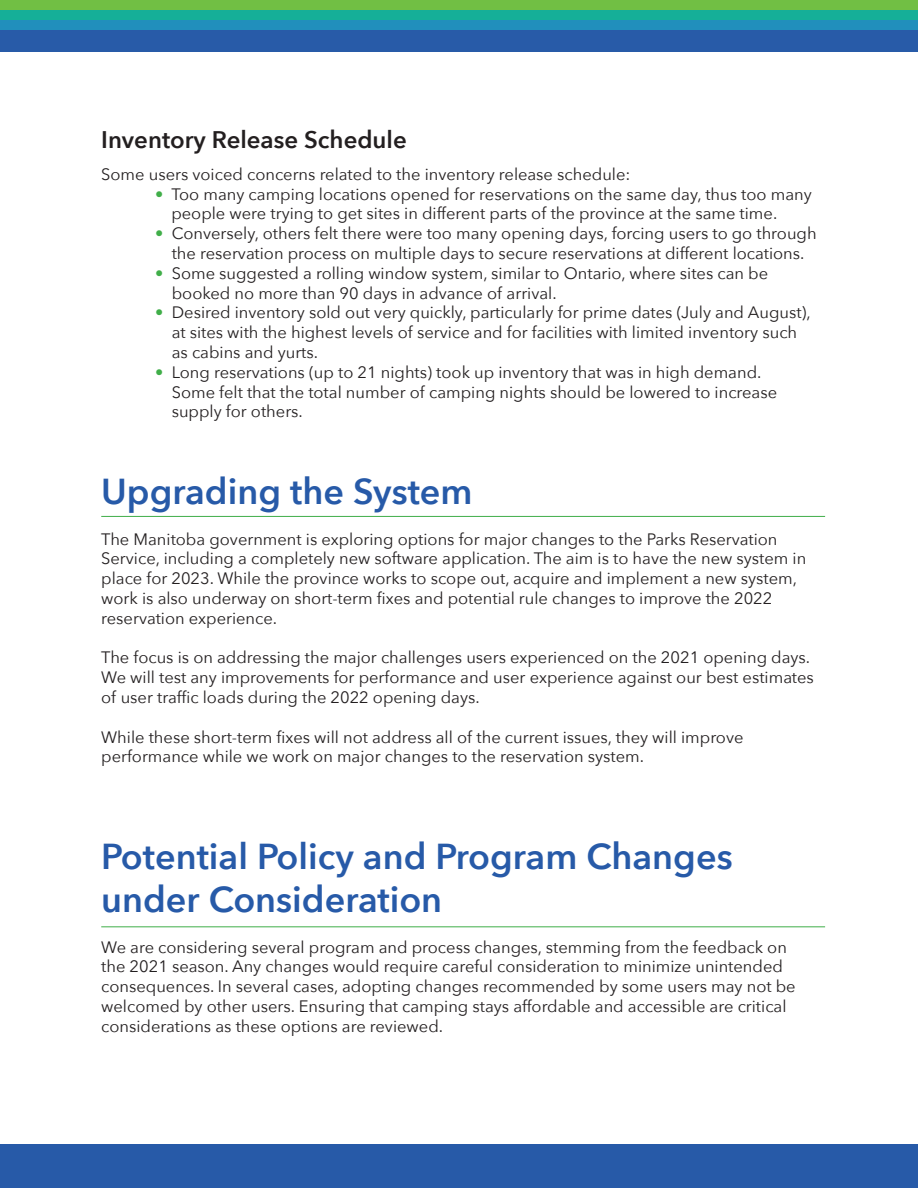
<style>
.page{position:relative;width:918px;height:1188px;background:#fff}
.page>*{position:absolute;margin:0;border:0;box-sizing:border-box;transform-origin:0 0}
.t1{font:600 36px/43.2px "Avenir Next";color:#275aa8}
.t2{font:600 24px "Avenir Next";color:#231f20}
.t3{font:16.5px/19.8px "Avenir Next";color:#231f20}
.s1{color:#40ae49}
</style>
<div class="page">
<div style="left:0;top:1145px;width:918px;height:43px;background:#275aa8"></div>
<hr style="left:101px;top:516px;width:724px;height:1px;background:#40ae49">
<hr style="left:101px;top:927px;width:724px;height:1px;background:#40ae49">
<div style="left:0;top:0;width:918px;height:10px;background:#71bf44"></div>
<div style="left:0;top:10px;width:918px;height:10px;background:#15af98"></div>
<div style="left:0;top:20px;width:918px;height:10px;background:#218fbc"></div>
<div style="left:0;top:30px;width:918px;height:21px;background:#285ba8"></div>
<p class="t2" style="left:101px;top:119px;width:307px">Inventory Release Schedule</p>
<p class="t3" style="left:101px;top:164px;width:531px">Some users voiced concerns related to the inventory release schedule:</p>
<p class="t3" style="left:171px;top:183px;width:642px;text-indent:-16px"><span class="s1">•</span> Too many camping locations opened for reservations on the same day, thus too many people were trying to get sites in different parts of the province at the same time.</p>
<p class="t3" style="left:155px;top:223px;width:663px;text-align:center"><span class="s1">•</span> Conversely, others felt there were too many opening days, forcing users to go through the reservation process on multiple days to secure reservations at different locations.</p>
<p class="t3" style="left:172px;top:263px;width:598px;text-indent:-16px"><span class="s1">•</span> Some suggested a rolling window system, similar to Ontario, where sites can be booked no more than 90 days in advance of arrival.</p>
<p class="t3" style="left:172px;top:302px;width:641px;text-indent:-16px"><span class="s1">•</span> Desired inventory sold out very quickly, particularly for prime dates (July and August), at sites with the highest levels of service and for facilities with limited inventory such as cabins and yurts.</p>
<p class="t3" style="left:172px;top:362px;width:607px;text-indent:-16px"><span class="s1">•</span> Long reservations (up to 21 nights) took up inventory that was in high demand.<br>Some felt that the total number of camping nights should be lowered to increase supply for others.</p>
<p class="t1" style="left:101px;top:469px;width:373px">Upgrading the System</p>
<p class="t3" style="left:101px;top:528px;width:707px">The Manitoba government is exploring options for major changes to the Parks Reservation Service, including a completely new software application. The aim is to have the new system in place for 2023. While the province works to scope out, acquire and implement a new system, work is also underway on short-term fixes and potential rule changes to improve the 2022 reservation experience.</p>
<p class="t3" style="left:101px;top:647px;width:714px">The focus is on addressing the major challenges users experienced on the 2021 opening days.<br>We will test any improvements for performance and user experience against our best estimates of user traffic loads during the 2022 opening days.</p>
<p class="t3" style="left:101px;top:726px;width:644px">While these short-term fixes will not address all of the current issues, they will improve performance while we work on major changes to the reservation system.</p>
<p class="t1" style="left:101px;top:834px;width:633px">Potential Policy and Program Changes under Consideration</p>
<p class="t3" style="left:101px;top:936px;width:696px">We are considering several program and process changes, stemming from the feedback on the 2021 season. Any changes would require careful consideration to minimize unintended consequences. In several cases, adopting changes recommended by some users may not be welcomed by other users. Ensuring that camping stays affordable and accessible are critical considerations as these options are reviewed.</p>
</div>
